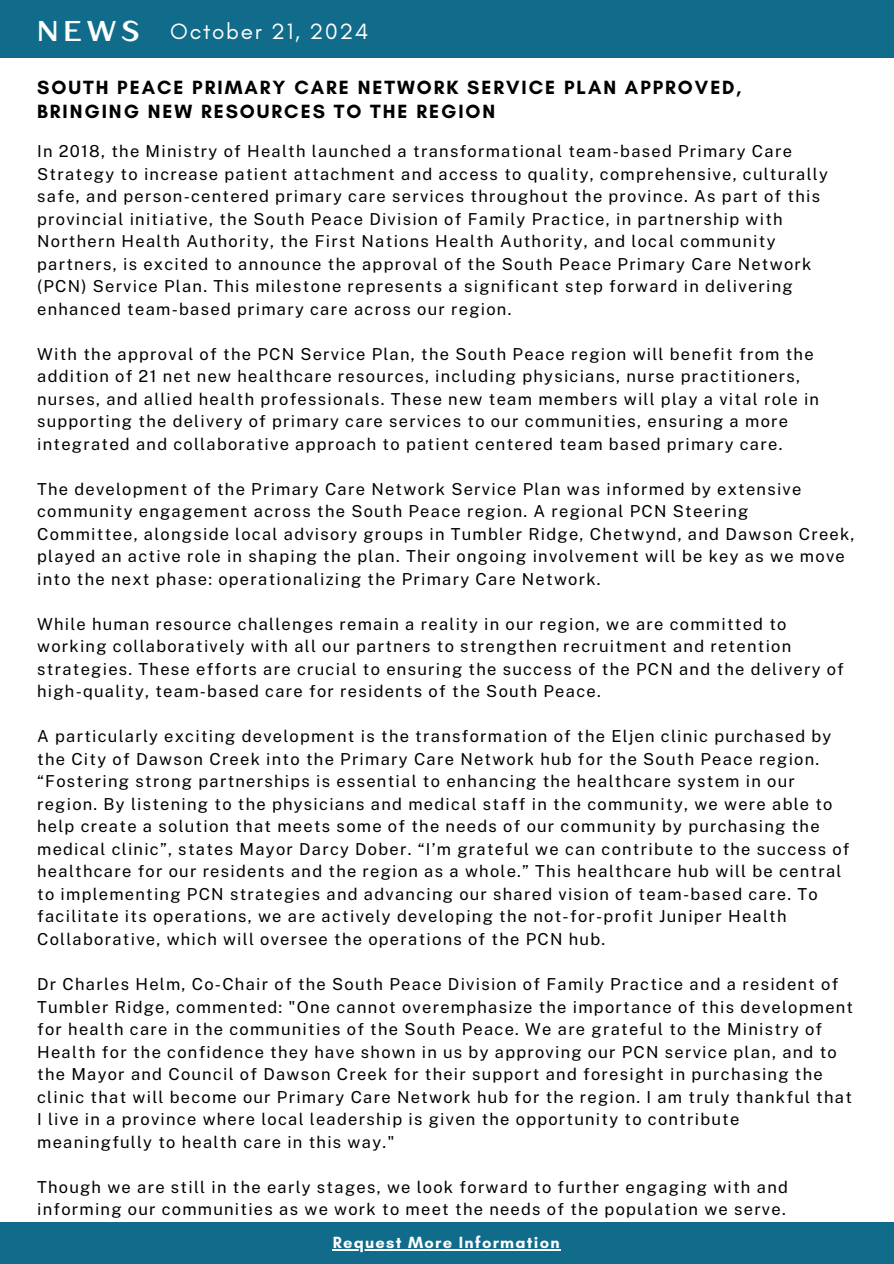
<style>
.page{position:relative;width:894px;height:1264px;background:#fff}
.page>*{position:absolute;margin:0;border:0;box-sizing:border-box;transform-origin:0 0}
.t1{font:700 28.5px "TT Drugs";color:#fdfefe}
.t2{font:22.5px "Glacial Indifference";letter-spacing:.075em;color:#fff}
.t3{font:700 19.5px/24.8px "Glacial Indifference";letter-spacing:.1em;color:#000}
.t4{font:16.5px/22.5px "Public Sans";letter-spacing:.075em;color:#000}
.t5{font:700 16.5px "Glacial Indifference";letter-spacing:.075em;color:#fff}
</style>
<div class="page">
<div style="left:0;top:0;width:893px;height:58px;background:#106c8a"></div>
<div style="left:0;top:1221px;width:893px;height:42px;background:#106c8a"></div>
<hr style="left:332px;top:1249px;width:228px;height:1px;background:#fff">
<h3 class="t1" style="left:37px;top:13px;width:104px">NEWS</h3>
<h2 class="t2" style="left:170px;top:18px;width:200px">October 21, 2024</h2>
<h1 class="t3" style="left:37px;top:74px;width:705px">SOUTH PEACE PRIMARY CARE NETWORK SERVICE PLAN APPROVED,<br>BRINGING NEW RESOURCES TO THE REGION</h1>
<p class="t4" style="left:37px;top:140px;width:791px">In 2018, the Ministry of Health launched a transformational team-based Primary Care Strategy to increase patient attachment and access to quality, comprehensive, culturally safe, and person-centered primary care services throughout the province. As part of this provincial initiative, the South Peace Division of Family Practice, in partnership with Northern Health Authority, the First Nations Health Authority, and local community partners, is excited to announce the approval of the South Peace Primary Care Network (PCN) Service Plan. This milestone represents a significant step forward in delivering enhanced team-based primary care across our region.</p>
<p class="t4" style="left:37px;top:342px;width:783px">With the approval of the PCN Service Plan, the South Peace region will benefit from the addition of 21 net new healthcare resources, including physicians, nurse practitioners, nurses, and allied health professionals. These new team members will play a vital role in supporting the delivery of primary care services to our communities, ensuring a more integrated and collaborative approach to patient centered team based primary care.</p>
<p class="t4" style="left:37px;top:477px;width:818px">The development of the Primary Care Network Service Plan was informed by extensive community engagement across the South Peace region. A regional PCN Steering<br>Committee, alongside local advisory groups in Tumbler Ridge, Chetwynd, and Dawson Creek, played an active role in shaping the plan. Their ongoing involvement will be key as we move into the next phase: operationalizing the Primary Care Network.</p>
<p class="t4" style="left:37px;top:612px;width:808px">While human resource challenges remain a reality in our region, we are committed to working collaboratively with all our partners to strengthen recruitment and retention strategies. These efforts are crucial to ensuring the success of the PCN and the delivery of high-quality, team-based care for residents of the South Peace.</p>
<p class="t4" style="left:37px;top:725px;width:813px">A particularly exciting development is the transformation of the Eljen clinic purchased by the City of Dawson Creek into the Primary Care Network hub for the South Peace region. “Fostering strong partnerships is essential to enhancing the healthcare system in our region. By listening to the physicians and medical staff in the community, we were able to help create a solution that meets some of the needs of our community by purchasing the medical clinic”, states Mayor Darcy Dober. “I’m grateful we can contribute to the success of healthcare for our residents and the region as a whole.” This healthcare hub will be central to implementing PCN strategies and advancing our shared vision of team-based care. To facilitate its operations, we are actively developing the not-for-profit Juniper Health Collaborative, which will oversee the operations of the PCN hub.</p>
<p class="t4" style="left:37px;top:972px;width:817px">Dr Charles Helm, Co-Chair of the South Peace Division of Family Practice and a resident of Tumbler Ridge, commented: "One cannot overemphasize the importance of this development for health care in the communities of the South Peace. We are grateful to the Ministry of Health for the confidence they have shown in us by approving our PCN service plan, and to the Mayor and Council of Dawson Creek for their support and foresight in purchasing the clinic that will become our Primary Care Network hub for the region. I am truly thankful that I live in a province where local leadership is given the opportunity to contribute meaningfully to health care in this way."</p>
<p class="t4" style="left:37px;top:1175px;width:752px">Though we are still in the early stages, we look forward to further engaging with and informing our communities as we work to meet the needs of the population we serve.</p>
<h4 class="t5" style="left:332px;top:1232px;width:228px">Request More Information</h4>
</div>
